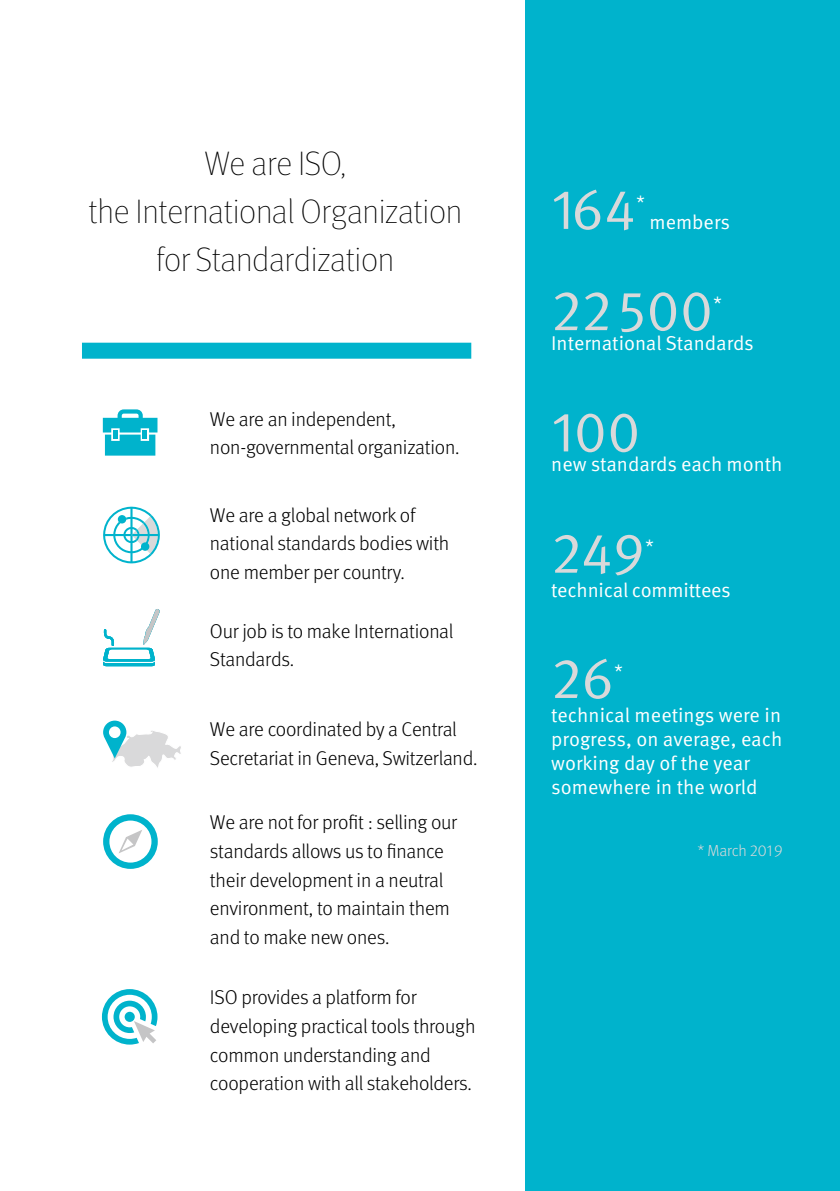
<style>
.page{position:relative;width:840px;height:1191px;background:#fff}
.page>*{position:absolute;margin:0;border:0;box-sizing:border-box;transform-origin:0 0}
.t1{font:56.8px "Meta Pro Norm";color:#d9d9da}
.t2{font:100 34px/48px "Meta Pro";letter-spacing:-.01em;color:#000;text-align:center}
.t3{font:300 20px/28.6px "Meta Pro";letter-spacing:-.01em;color:#000}
.t4{font:20px/24px "Meta Pro Norm";color:#fff}
.t5{font:19px "Meta Pro Norm";color:#fff}
.t6{font:300 16px "Meta Pro";letter-spacing:-.01em;color:#d9d9da}
</style>
<div class="page">
<div style="left:524px;top:0;width:315px;height:1191px;background:#00b3cc"></div>
<div style="left:82px;top:343px;width:389px;height:16px;background:#00b3cc"></div>
<svg style="left:103px;top:409px;width:54px;height:46px"></svg>
<svg style="left:103px;top:506px;width:57px;height:57px"></svg>
<div style="left:141px;top:542px;width:8px;height:9px;background:#00b3cc;border-radius:50%"></div>
<svg style="left:103px;top:814px;width:55px;height:55px"></svg>
<svg style="left:103px;top:609px;width:57px;height:57px"></svg>
<svg style="left:103px;top:720px;width:78px;height:48px"></svg>
<svg style="left:102px;top:989px;width:55px;height:55px"></svg>
<h2 class="t2" style="left:88px;top:138px;width:375px">We are ISO,<br>the International Organization for Standardization</h2>
<p class="t3" style="left:210px;top:403px;width:251px">We are an independent, non-governmental organization.</p>
<p class="t3" style="left:210px;top:499px;width:241px">We are a global network of national standards bodies with one member per country.</p>
<p class="t3" style="left:210px;top:615px;width:245px">Our job is to make International<br>Standards.</p>
<p class="t3" style="left:210px;top:714px;width:269px">We are coordinated by a Central<br>Secretariat in Geneva, Switzerland.</p>
<p class="t3" style="left:210px;top:807px;width:248px">We are not for profit : selling our standards allows us to finance their development in a neutral environment, to maintain them and to make new ones.</p>
<p class="t3" style="left:210px;top:982px;width:267px">ISO provides a platform for developing practical tools through common understanding and cooperation with all stakeholders.</p>
<h1 class="t1" style="left:551px;top:166px;width:86px">164</h1>
<p class="t5" style="left:635px;top:188px;width:10px">*</p>
<p class="t4" style="left:649px;top:209px;width:82px">members</p>
<h1 class="t1" style="left:551px;top:267px;width:163px">22500</h1>
<p class="t5" style="left:712px;top:289px;width:10px">*</p>
<p class="t4" style="left:551px;top:330px;width:204px">International Standards</p>
<h1 class="t1" style="left:551px;top:389px;width:91px">100</h1>
<p class="t4" style="left:551px;top:451px;width:233px">new standards each month</p>
<h1 class="t1" style="left:551px;top:510px;width:95px">249</h1>
<p class="t5" style="left:644px;top:532px;width:10px">*</p>
<p class="t4" style="left:551px;top:576px;width:181px">technical committees</p>
<h1 class="t1" style="left:551px;top:635px;width:64px">26</h1>
<p class="t5" style="left:613px;top:657px;width:10px">*</p>
<p class="t4" style="left:551px;top:701px;width:232px">technical meetings were in progress, on average, each working day of the year somewhere in the world</p>
<p class="t6" style="left:697px;top:839px;width:86px">* March 2019</p>
</div>
